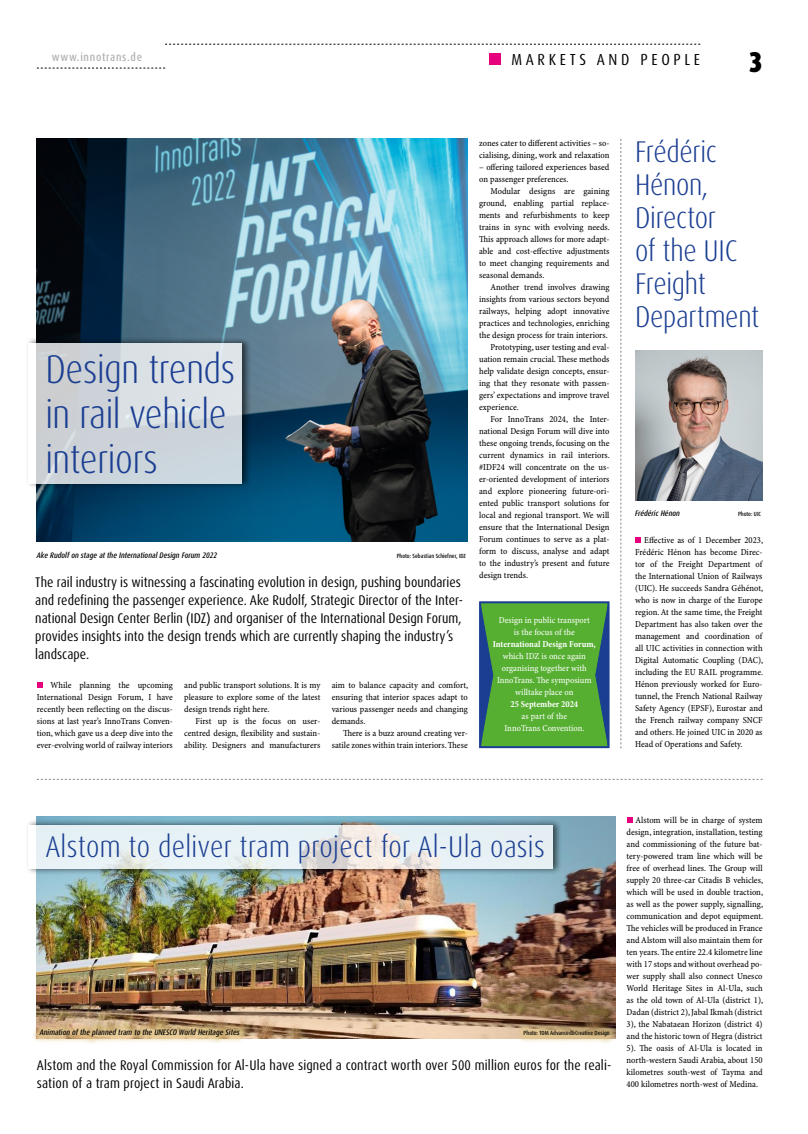
<style>
.page{position:relative;width:808px;height:1134px;background:#fff}
.page>*{position:absolute;margin:0;border:0;box-sizing:border-box;transform-origin:0 0}
.t1{font:300 condensed 40px/45px "Dax OT";letter-spacing:-.01em;color:#1b3e92}
.t2{font:300 condensed 30px/33px "Dax OT";letter-spacing:-.01em;color:#1b3e92}
.t3{font:300 condensed 30px "Dax OT";letter-spacing:.01em;color:#1b3e92}
.t4{font:900 condensed 28.7px "Dax OT";color:#000}
.t5{font:condensed 16px "Dax OT";letter-spacing:.23em;color:#000}
.t6{font:condensed 14px/18px "Dax OT";color:#000}
.t7{font:500 condensed 11.6px "Dax OT";letter-spacing:.06em;color:#b3b2b2}
.t8{font:9.2px/12px "Minion Pro Cn Capt";color:#000;text-align:justify}
.t9{font:9.2px/12px "Minion Pro Cn Capt";letter-spacing:-.005em;color:#fff;text-align:center}
.t10{font:700 condensed 9.2px "Minion Pro";color:#fff}
.t11{font:italic 500 condensed 8px "Dax OT";color:#000}
.t12{font:500 condensed 6px "Dax OT";color:#000}
</style>
<div class="page">
<svg style="left:165px;top:44px;width:535px;height:1px"></svg>
<svg style="left:37px;top:68px;width:128px;height:1px"></svg>
<div style="left:489px;top:53px;width:11px;height:12px;background:#e6007d"></div>
<img style="left:37px;top:139px;width:431px;height:402px">
<svg style="left:37px;top:682px;width:6px;height:6px"></svg>
<svg style="left:37px;top:779px;width:726px;height:1px"></svg>
<div style="left:479px;top:601px;width:130px;height:147px;background:#56af31;border:2px solid #1b3e92"></div>
<svg style="left:595px;top:602px;width:15px;height:147px"></svg>
<svg style="left:479px;top:602px;width:15px;height:147px"></svg>
<svg style="left:621px;top:139px;width:1px;height:609px"></svg>
<img style="left:37px;top:816px;width:578px;height:205px">
<div style="left:25px;top:819px;width:537px;height:56px;background:#000;opacity:.75"></div>
<svg style="left:28px;top:825px;width:525px;height:44px;background:#e8eef0"></svg>
<svg style="left:627px;top:817px;width:5px;height:6px"></svg>
<div style="left:31px;top:1021px;width:587px;height:24px;background:#e3c889;opacity:.7"></div>
<svg style="left:635px;top:537px;width:6px;height:6px"></svg>
<img style="left:635px;top:351px;width:128px;height:150px">
<div style="left:25px;top:337px;width:226px;height:152px;background:#000;opacity:.75"></div>
<svg style="left:28px;top:343px;width:214px;height:140px;background:#d3d9de"></svg>
<p class="t7" style="left:52px;top:50px;width:92px">www.innotrans.de</p>
<h3 class="t5" style="left:511px;top:49px;width:190px">MARKETS AND PEOPLE</h3>
<h3 class="t4" style="left:749px;top:44px;width:16px">3</h3>
<h1 class="t1" style="left:45px;top:347px;width:191px">Design trends in rail vehicle interiors</h1>
<p class="t11" style="left:37px;top:550px;width:182px">Ake Rudolf on stage at the International Design Forum 2022</p>
<p class="t12" style="left:397px;top:552px;width:71px">Photo: Sebastian Schiefner, IDZ</p>
<p class="t6" style="left:35px;top:574px;width:429px">The rail industry is witnessing a fascinating evolution in design, pushing boundaries and redefining the passenger experience. Ake Rudolf, Strategic Director of the Inter&shy;national Design Center Berlin (IDZ) and organiser of the International Design Forum, provides insights into the design trends which are currently shaping the industry’s landscape.</p>
<p class="t8" style="left:332px;top:679px;width:138px">aim to balance capacity and comfort, ensuring that interior spaces adapt to various passenger needs and changing demands.</p>
<p class="t8" style="left:332px;top:727px;width:138px;text-align:right">There is a buzz around creating ver&shy;satile zones within train interiors. These</p>
<p class="t8" style="left:37px;top:679px;width:138px;text-indent:14px">While planning the upcoming International Design Forum, I have recently been reflecting on the discus&shy;sions at last year’s InnoTrans Conven&shy;tion, which gave us a deep dive into the ever-evolving world of railway interiors</p>
<p class="t8" style="left:184px;top:679px;width:138px">and public transport solutions. It is my pleasure to explore some of the latest design trends right here.</p>
<p class="t8" style="left:184px;top:715px;width:138px;text-indent:11px">First up is the focus on user&shy;centred design, flexibility and sustain&shy;ability. Designers and manufacturers</p>
<p class="t8" style="left:479px;top:137px;width:132px">zones cater to different activities – so&shy;cialising, dining, work and relaxation</p>
<p class="t8" style="left:479px;top:161px;width:132px">– offering tailored experiences based on passenger preferences.</p>
<p class="t8" style="left:479px;top:185px;width:132px;text-indent:11px">Modular designs are gaining ground, enabling partial replace&shy;ments and refurbishments to keep trains in sync with evolving needs.<br>This approach allows for more adapt&shy;able and cost-effective adjustments to meet changing requirements and seasonal demands.</p>
<p class="t8" style="left:490px;top:281px;width:121px">Another trend involves drawing</p>
<p class="t8" style="left:479px;top:293px;width:132px">insights from various sectors beyond</p>
<p class="t8" style="left:479px;top:305px;width:132px">railways, helping adopt innovative</p>
<p class="t8" style="left:479px;top:317px;width:132px">practices and technologies, enriching</p>
<p class="t8" style="left:479px;top:329px;width:130px">the design process for train interiors.</p>
<p class="t8" style="left:490px;top:341px;width:121px">Prototyping, user testing and eval-</p>
<p class="t8" style="left:479px;top:353px;width:132px">uation remain crucial. These methods</p>
<p class="t8" style="left:479px;top:365px;width:132px">help validate design concepts, ensur-</p>
<p class="t8" style="left:479px;top:377px;width:132px">ing that they resonate with passen-</p>
<p class="t8" style="left:479px;top:389px;width:132px">gers’ expectations and improve travel</p>
<p class="t8" style="left:479px;top:401px;width:41px">experience.</p>
<p class="t8" style="left:490px;top:413px;width:121px">For InnoTrans 2024, the Inter-</p>
<p class="t8" style="left:479px;top:425px;width:132px">national Design Forum will dive into</p>
<p class="t8" style="left:479px;top:437px;width:132px">these ongoing trends, focusing on the</p>
<p class="t8" style="left:479px;top:449px;width:132px">current dynamics in rail interiors.</p>
<p class="t8" style="left:479px;top:461px;width:132px">#IDF24 will concentrate on the us-</p>
<p class="t8" style="left:479px;top:473px;width:132px">er-oriented development of interiors</p>
<p class="t8" style="left:479px;top:485px;width:132px">and explore pioneering future-ori-</p>
<p class="t8" style="left:479px;top:497px;width:132px">ented public transport solutions for</p>
<p class="t8" style="left:479px;top:509px;width:132px">local and regional transport. We will</p>
<p class="t8" style="left:479px;top:521px;width:132px">ensure that the International Design</p>
<p class="t8" style="left:479px;top:533px;width:132px">Forum continues to serve as a plat-</p>
<p class="t8" style="left:479px;top:545px;width:132px">form to discuss, analyse and adapt</p>
<p class="t8" style="left:479px;top:557px;width:132px">to the industry’s present and future</p>
<p class="t8" style="left:479px;top:569px;width:51px">design trends.</p>
<p class="t9" style="left:499px;top:614px;width:92px">Design in public transport is the focus of the</p>
<p class="t10" style="left:493px;top:637px;width:105px">International Design Forum,</p>
<p class="t9" style="left:497px;top:650px;width:96px">which IDZ is once again organising together with<br>InnoTrans. The symposium willtake place on</p>
<p class="t10" style="left:510px;top:697px;width:69px">25 September 2024</p>
<p class="t9" style="left:505px;top:710px;width:82px">as part of the<br>InnoTrans Convention.</p>
<h2 class="t2" style="left:635px;top:136px;width:126px">Frédéric<br>Hénon,<br>Director<br>of the UIC<br>Freight<br>Department</h2>
<p class="t11" style="left:635px;top:508px;width:46px">Frédéric Hénon</p>
<p class="t12" style="left:738px;top:510px;width:24px">Photo: UIC</p>
<p class="t8" style="left:635px;top:535px;width:130px;text-indent:9px">Effective as of 1 December 2023, Frédéric Hénon has become Direc&shy;tor of the Freight Department of the International Union of Railways (UIC). He succeeds Sandra Géhénot, who is now in charge of the Europe region. At the same time, the Freight Department has also taken over the management and coordination of all UIC activities in connection with Digital Automatic Coupling (DAC), including the EU RAIL programme.<br>Hénon previously worked for Euro&shy;tunnel, the French National Railway Safety Agency (EPSF), Eurostar and the French railway company SNCF and others. He joined UIC in 2020 as Head of Operations and Safety.</p>
<h2 class="t3" style="left:45px;top:828px;width:501px">Alstom to deliver tram project for Al-Ula oasis</h2>
<p class="t11" style="left:40px;top:1027px;width:202px">Animation of the planned tram to the UNESCO World Heritage Sites</p>
<p class="t12" style="left:524px;top:1029px;width:88px">Photo: TOM Advanced&amp;Creative Design</p>
<h3 class="t6" style="left:37px;top:1056px;width:576px">Alstom and the Royal Commission for Al-Ula have signed a contract worth over 500 million euros for the reali&shy;sation of a tram project in Saudi Arabia.</h3>
<p class="t8" style="left:626px;top:815px;width:138px;text-indent:9px">Alstom will be in charge of system design, integration, installation, testing and commissioning of the future bat&shy;tery-powered tram line which will be free of overhead lines. The Group will supply 20 three-car Citadis B vehicles, which will be used in double traction, as well as the power supply, signalling, communication and depot equipment.<br>The vehicles will be produced in France and Alstom will also maintain them for ten years. The entire 22.4 kilometre line with 17 stops and without overhead po&shy;wer supply shall also connect Unesco World Heritage Sites in Al-Ula, such as the old town of Al-Ula (district 1), Dadan (district 2), Jabal Ikmah (district 3), the Nabataean Horizon (district 4) and the historic town of Hegra (district 5). The oasis of Al-Ula is located in north-western Saudi Arabia, about 150 kilometres south-west of Tayma and 400 kilometres north-west of Medina.</p>
</div>
